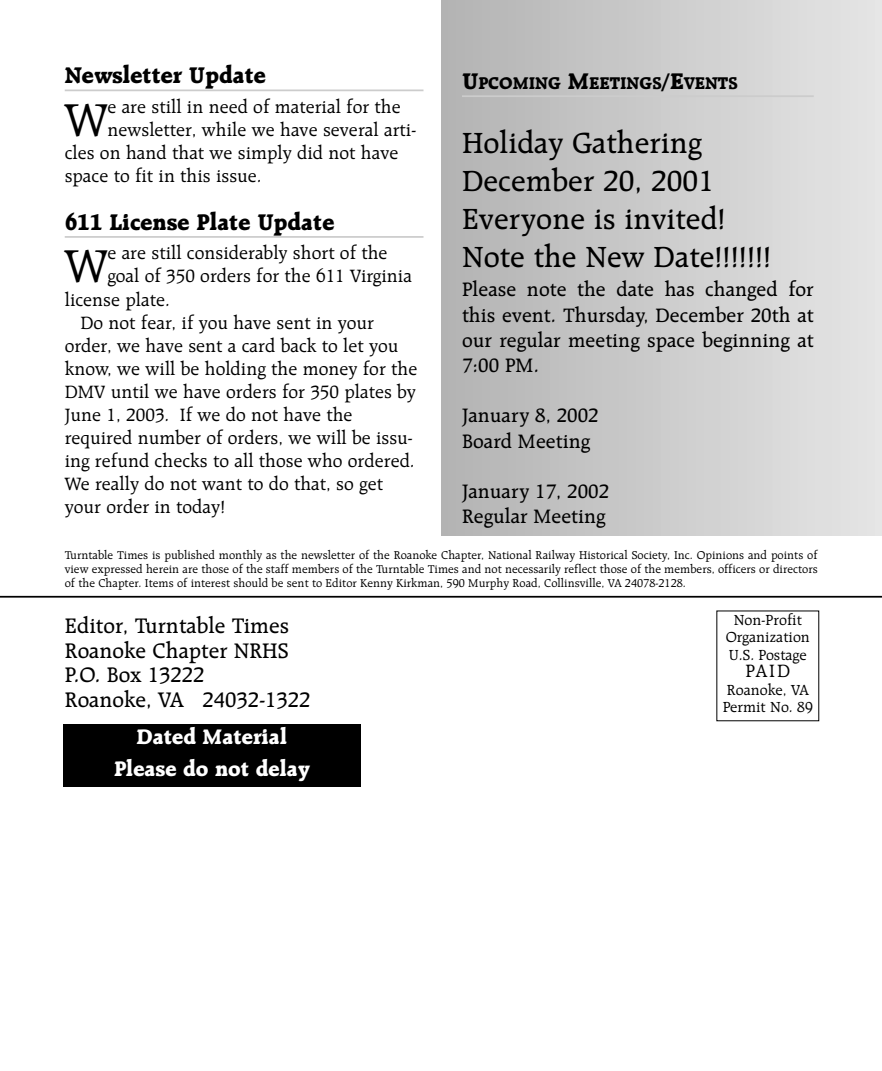
<style>
.page{position:relative;width:882px;height:1071px;background:#fff}
.page>*{position:absolute;margin:0;border:0;box-sizing:border-box;transform-origin:0 0}
.t1{font:49.7px "Raleigh BT";color:#000}
.t2{font:500 31.5px/37.8px "Raleigh BT";color:#000}
.t3{font:800 24.5px "Raleigh BT";color:#000}
.t4{font:500 22.75px/24.5px "Raleigh BT";color:#000}
.t5{font:800 22.75px/32.2px "Raleigh BT";color:#fff;text-align:center}
.t6{font:500 21px/25.2px "Raleigh BT";color:#000}
.t7{font:19.25px "Raleigh BT";color:#000}
.t8{font:800 18.38px "Raleigh BT";color:#000}
.t9{font:15.75px/17.5px "Raleigh BT";color:#000;text-align:center}
.t10{font:12.25px/14px "Raleigh BT";color:#000;text-align:justify}
.s1{font-size:24.5px}
</style>
<div class="page">
<hr style="left:65px;top:90px;width:359px;height:1px;background:#ccc">
<hr style="left:65px;top:236px;width:359px;height:2px;background:#ccc">
<hr style="left:0;top:596px;width:882px;height:2px;background:#000">
<div style="left:441px;top:0;width:8px;height:536px;background:#b3b3b3"></div>
<div style="left:447px;top:0;width:10px;height:536px;background:#b4b4b4"></div>
<div style="left:455px;top:0;width:11px;height:536px;background:#b5b5b5"></div>
<div style="left:464px;top:0;width:10px;height:536px;background:#b6b6b6"></div>
<div style="left:472px;top:0;width:11px;height:536px;background:#b7b7b7"></div>
<div style="left:481px;top:0;width:11px;height:536px;background:#b8b8b8"></div>
<div style="left:490px;top:0;width:10px;height:536px;background:#b9b9b9"></div>
<div style="left:498px;top:0;width:11px;height:536px;background:#b9b9b9"></div>
<div style="left:507px;top:0;width:10px;height:536px;background:#bababa"></div>
<div style="left:515px;top:0;width:11px;height:536px;background:#bbb"></div>
<div style="left:524px;top:0;width:10px;height:536px;background:#bcbcbc"></div>
<div style="left:532px;top:0;width:11px;height:536px;background:#bdbdbd"></div>
<div style="left:541px;top:0;width:10px;height:536px;background:#bebebe"></div>
<div style="left:549px;top:0;width:11px;height:536px;background:#c0c0c0"></div>
<div style="left:558px;top:0;width:10px;height:536px;background:#c1c1c1"></div>
<div style="left:567px;top:0;width:10px;height:536px;background:#c2c2c2"></div>
<div style="left:575px;top:0;width:11px;height:536px;background:#c3c3c3"></div>
<div style="left:584px;top:0;width:10px;height:536px;background:#c4c4c4"></div>
<div style="left:592px;top:0;width:11px;height:536px;background:#c5c5c5"></div>
<div style="left:601px;top:0;width:10px;height:536px;background:#c6c6c6"></div>
<div style="left:609px;top:0;width:11px;height:536px;background:#c6c6c6"></div>
<div style="left:618px;top:0;width:10px;height:536px;background:#c7c7c7"></div>
<div style="left:626px;top:0;width:11px;height:536px;background:#c8c8c8"></div>
<div style="left:635px;top:0;width:10px;height:536px;background:#c9c9c9"></div>
<div style="left:643px;top:0;width:11px;height:536px;background:#cacaca"></div>
<div style="left:652px;top:0;width:10px;height:536px;background:#cbcbcb"></div>
<div style="left:661px;top:0;width:10px;height:536px;background:#cdcdcd"></div>
<div style="left:669px;top:0;width:11px;height:536px;background:#cecece"></div>
<div style="left:678px;top:0;width:10px;height:536px;background:#cfcfcf"></div>
<div style="left:686px;top:0;width:11px;height:536px;background:#d0d0d0"></div>
<div style="left:695px;top:0;width:10px;height:536px;background:#d1d1d1"></div>
<div style="left:703px;top:0;width:11px;height:536px;background:#d2d2d2"></div>
<div style="left:712px;top:0;width:10px;height:536px;background:#d2d2d2"></div>
<div style="left:720px;top:0;width:11px;height:536px;background:#d3d3d3"></div>
<div style="left:729px;top:0;width:10px;height:536px;background:#d4d4d4"></div>
<div style="left:737px;top:0;width:11px;height:536px;background:#d5d5d5"></div>
<div style="left:746px;top:0;width:11px;height:536px;background:#d6d6d6"></div>
<div style="left:755px;top:0;width:10px;height:536px;background:#d7d7d7"></div>
<div style="left:763px;top:0;width:11px;height:536px;background:#d8d8d8"></div>
<div style="left:772px;top:0;width:10px;height:536px;background:#dadada"></div>
<div style="left:780px;top:0;width:11px;height:536px;background:#dbdbdb"></div>
<div style="left:789px;top:0;width:10px;height:536px;background:#dcdcdc"></div>
<div style="left:797px;top:0;width:11px;height:536px;background:#ddd"></div>
<div style="left:806px;top:0;width:10px;height:536px;background:#dedede"></div>
<div style="left:814px;top:0;width:11px;height:536px;background:#dfdfdf"></div>
<div style="left:823px;top:0;width:10px;height:536px;background:#dfdfdf"></div>
<div style="left:832px;top:0;width:10px;height:536px;background:#e0e0e0"></div>
<div style="left:840px;top:0;width:11px;height:536px;background:#e1e1e1"></div>
<div style="left:849px;top:0;width:10px;height:536px;background:#e2e2e2"></div>
<div style="left:857px;top:0;width:11px;height:536px;background:#e3e3e3"></div>
<div style="left:866px;top:0;width:10px;height:536px;background:#e4e4e4"></div>
<div style="left:874px;top:0;width:8px;height:536px;background:#e6e6e6"></div>
<hr style="left:462px;top:95px;width:352px;height:2px;background:#ccc">
<div style="left:63px;top:724px;width:297px;height:63px;background:#000"></div>
<p class="t3" style="left:65px;top:65px;width:203px">Newsletter Update</p>
<h1 class="t1" style="left:65px;top:98px;width:44px">W</h1>
<p class="t7" style="left:107px;top:98px;width:295px">e are still in need of material for the</p>
<p class="t8" style="left:462px;top:75px;width:278px"><span class="s1">U</span>PCOMING <span class="s1">M</span>EETINGS<span class="s1">/E</span>VENTS</p>
<h2 class="t2" style="left:462px;top:126px;width:311px">Holiday Gathering<br>December 20, 2001<br>Everyone is invited!<br>Note the New Date!!!!!!!</h2>
<p class="t6" style="left:462px;top:278px;width:353px;text-align:justify">Please note the date has changed for this event. Thursday, December 20th at our regular meeting space beginning at 7:00 PM.</p>
<p class="t6" style="left:462px;top:404px;width:138px">January 8, 2002<br>Board Meeting</p>
<p class="t6" style="left:462px;top:480px;width:149px">January 17, 2002<br>Regular Meeting</p>
<p class="t7" style="left:107px;top:121px;width:310px">newsletter, while we have several arti-</p>
<p class="t7" style="left:65px;top:145px;width:335px">cles on hand that we simply did not have</p>
<p class="t7" style="left:65px;top:168px;width:199px">space to fit in this issue.</p>
<p class="t3" style="left:65px;top:211px;width:271px">611 License Plate Update</p>
<h1 class="t1" style="left:65px;top:245px;width:44px">W</h1>
<p class="t7" style="left:107px;top:245px;width:282px">e are still considerably short of the</p>
<p class="t7" style="left:107px;top:268px;width:306px">goal of 350 orders for the 611 Virginia</p>
<p class="t7" style="left:65px;top:291px;width:107px">license plate.</p>
<p class="t7" style="left:80px;top:314px;width:295px">Do not fear, if you have sent in your</p>
<p class="t7" style="left:65px;top:337px;width:335px">order, we have sent a card back to let you</p>
<p class="t7" style="left:65px;top:360px;width:354px">know, we will be holding the money for the</p>
<p class="t7" style="left:65px;top:383px;width:353px">DMV until we have orders for 350 plates by</p>
<p class="t7" style="left:65px;top:407px;width:289px">June 1, 2003. If we do not have the</p>
<p class="t7" style="left:65px;top:430px;width:349px">required number of orders, we will be issu-</p>
<p class="t7" style="left:65px;top:453px;width:352px">ing refund checks to all those who ordered.</p>
<p class="t7" style="left:65px;top:476px;width:320px">We really do not want to do that, so get</p>
<p class="t7" style="left:65px;top:499px;width:162px">your order in today!</p>
<p class="t10" style="left:65px;top:549px;width:754px">Turntable Times is published monthly as the newsletter of the Roanoke Chapter, National Railway Historical Society, Inc. Opinions and points of view expressed herein are those of the staff members of the Turntable Times and not necessarily reflect those of the members, officers or directors of the Chapter. Items of interest should be sent to Editor Kenny Kirkman, 590 Murphy Road, Collinsville, VA 24078-2128.</p>
<p class="t9" style="left:726px;top:612px;width:86px">Non-Profit<br>Organization<br>U.S. Postage</p>
<p class="t7" style="left:745px;top:663px;width:46px">PAID</p>
<p class="t9" style="left:723px;top:682px;width:92px;text-align:left">Roanoke, VA<br>Permit No. 89</p>
<p class="t4" style="left:65px;top:615px;width:247px">Editor, Turntable Times<br>Roanoke Chapter NRHS<br>P.O. Box 13222<br>Roanoke, VA 24032-1322</p>
<p class="t5" style="left:114px;top:722px;width:197px">Dated Material<br>Please do not delay</p>
</div>
